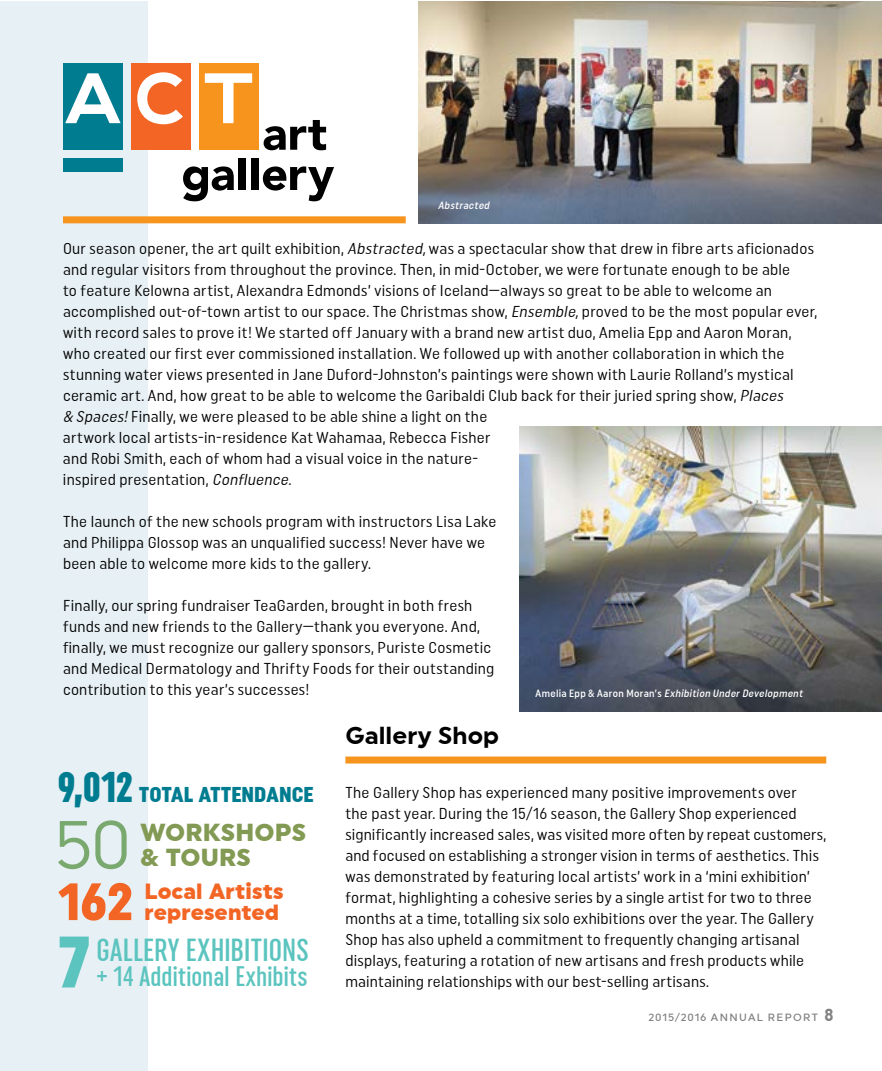
<style>
.page{position:relative;width:882px;height:1071px;background:#fff}
.page>*{position:absolute;margin:0;border:0;box-sizing:border-box;transform-origin:0 0}
.t1{font:900 72.8px "Uniform Condensed";color:#5bc4bf}
.t2{font:67.73px "Uniform";color:#79a96f}
.t3{font:900 52.5px "Uniform Condensed";color:#f26524}
.t4{font:500 extra-condensed 31.85px "Uniform";letter-spacing:.005em;color:#5bc4bf}
.t5{font:500 extra-condensed 28.18px "Uniform";letter-spacing:-.005em;color:#5bc4bf}
.t6{font:900 24.5px/24.5px "Uniform";letter-spacing:.005em;color:#829a53}
.t7{font:700 24.5px "Uniform";color:#000}
.t8{font:900 21.88px "Uniform";letter-spacing:.005em;color:#f26524}
.t9{font:900 21.35px "Uniform Condensed";letter-spacing:.005em;color:#007c91}
.t10{font:15.75px/21px "Uniform Condensed";letter-spacing:.015em;color:#000}
.t11{font:italic 500 10.5px "Uniform Condensed";color:#fff}
.t12{font:500 10.5px "Uniform";letter-spacing:.125em;color:#000}
.s1{font-style:italic}
.s2{font-style:normal}
.s3{font-family:"Uniform";font-stretch:extra-condensed;font-size:42.88px}
.s4{font-family:"Uniform Condensed";font-weight:700;font-size:17.5px}
</style>
<div class="page">
<div style="left:0;top:1px;width:147px;height:1070px;background:#e7f0f4"></div>
<div style="left:63px;top:64px;width:60px;height:86px;background:#007c91"></div>
<svg style="left:65px;top:73px;width:56px;height:50px"></svg>
<div style="left:63px;top:158px;width:60px;height:13px;background:#007c91"></div>
<div style="left:131px;top:64px;width:60px;height:86px;background:#f26524"></div>
<svg style="left:137px;top:72px;width:46px;height:52px"></svg>
<div style="left:199px;top:64px;width:59px;height:86px;background:#f7941e"></div>
<svg style="left:205px;top:73px;width:47px;height:50px"></svg>
<svg style="left:183px;top:166px;width:51px;height:35px"></svg>
<div style="left:239px;top:158px;width:7px;height:32px;background:#000"></div>
<div style="left:251px;top:158px;width:7px;height:32px;background:#000"></div>
<svg style="left:263px;top:166px;width:71px;height:35px"></svg>
<svg style="left:264px;top:120px;width:62px;height:30px"></svg>
<img style="left:418px;top:1px;width:464px;height:222px">
<div style="left:63px;top:216px;width:343px;height:7px;background:#f7941e"></div>
<div style="left:345px;top:757px;width:481px;height:7px;background:#f7941e"></div>
<img style="left:519px;top:427px;width:363px;height:285px">
<p class="t11" style="left:438px;top:199px;width:55px">Abstracted</p>
<p class="t10" style="left:63px;top:237px;width:756px">Our season opener, the art quilt exhibition, <span class="s1">Abstracted,</span>was a spectacular show that drew in fibre arts aficionados and regular visitors from throughout the province. Then, in mid-October, we were fortunate enough to be able<br>to feature Kelowna artist, Alexandra Edmonds’ visions of Iceland—always so great to be able to welcome an accomplished out-of-town artist to our space. The Christmas show, <span class="s1">Ensemble,</span>proved to be the most popular ever, with record sales to prove it! We started off January with a brand new artist duo, Amelia Epp and Aaron Moran, who created our first ever commissioned installation. We followed up with another collaboration in which the stunning water views presented in Jane Duford-Johnston’s paintings were shown with Laurie Rolland’s mystical ceramic art. And, how great to be able to welcome the Garibaldi Club back for their juried spring show, <span class="s1">Places<br>&amp; Spaces!</span>Finally, we were pleased to be able shine a light on the<br>artwork local artists-in-residence Kat Wahamaa, Rebecca Fisher<br>and Robi Smith, each of whom had a visual voice in the nature-<br>inspired presentation, <span class="s1">Confluence.</span></p>
<p class="t10" style="left:63px;top:510px;width:435px">The launch of the new schools program with instructors Lisa Lake and Philippa Glossop was an unqualified success! Never have we been able to welcome more kids to the gallery.</p>
<p class="t10" style="left:63px;top:594px;width:433px">Finally, our spring fundraiser TeaGarden, brought in both fresh funds and new friends to the Gallery—thank you everyone. And, finally, we must recognize our gallery sponsors, Puriste Cosmetic and Medical Dermatology and Thrifty Foods for their outstanding contribution to this year’s successes!</p>
<p class="t11" style="left:536px;top:687px;width:271px"><span class="s2">A m e l i a E p p &amp; A a r o n M o r a n ’ s</span> Exhibition UnderDevelopment</p>
<h3 class="t9" style="left:58px;top:782px;width:257px"><span class="s3">9,012</span> TOTAL ATTENDANCE</h3>
<h2 class="t2" style="left:54px;top:804px;width:79px">50</h2>
<h3 class="t6" style="left:141px;top:820px;width:167px">WORKSHOPS &amp; TOURS</h3>
<h3 class="t3" style="left:58px;top:871px;width:77px">162</h3>
<h3 class="t8" style="left:145px;top:879px;width:141px">Local Artists</h3>
<h3 class="t8" style="left:145px;top:899px;width:136px">represented</h3>
<h1 class="t1" style="left:58px;top:919px;width:34px">7</h1>
<h3 class="t4" style="left:97px;top:932px;width:214px">GALLERY EXHIBITIONS</h3>
<h3 class="t5" style="left:97px;top:960px;width:212px">+ 14 Additional Exhibits</h3>
<h3 class="t7" style="left:345px;top:721px;width:155px">Gallery Shop</h3>
<p class="t10" style="left:345px;top:782px;width:482px">The Gallery Shop has experienced many positive improvements over<br>the past year. During the 15/16 season, the Gallery Shop experienced significantly increased sales, was visited more often by repeat customers, and focused on establishing a stronger vision in terms of aesthetics. This was demonstrated by featuring local artists’ work in a ‘mini exhibition’ format, highlighting a cohesive series by a single artist for two to three months at a time, totalling six solo exhibitions over the year. The Gallery Shop has also upheld a commitment to frequently changing artisanal displays, featuring a rotation of new artisans and fresh products while maintaining relationships with our best-selling artisans.</p>
<p class="t12" style="left:648px;top:1011px;width:187px">2015/2016 ANNUAL REPORT <span class="s4">8</span></p>
</div>
